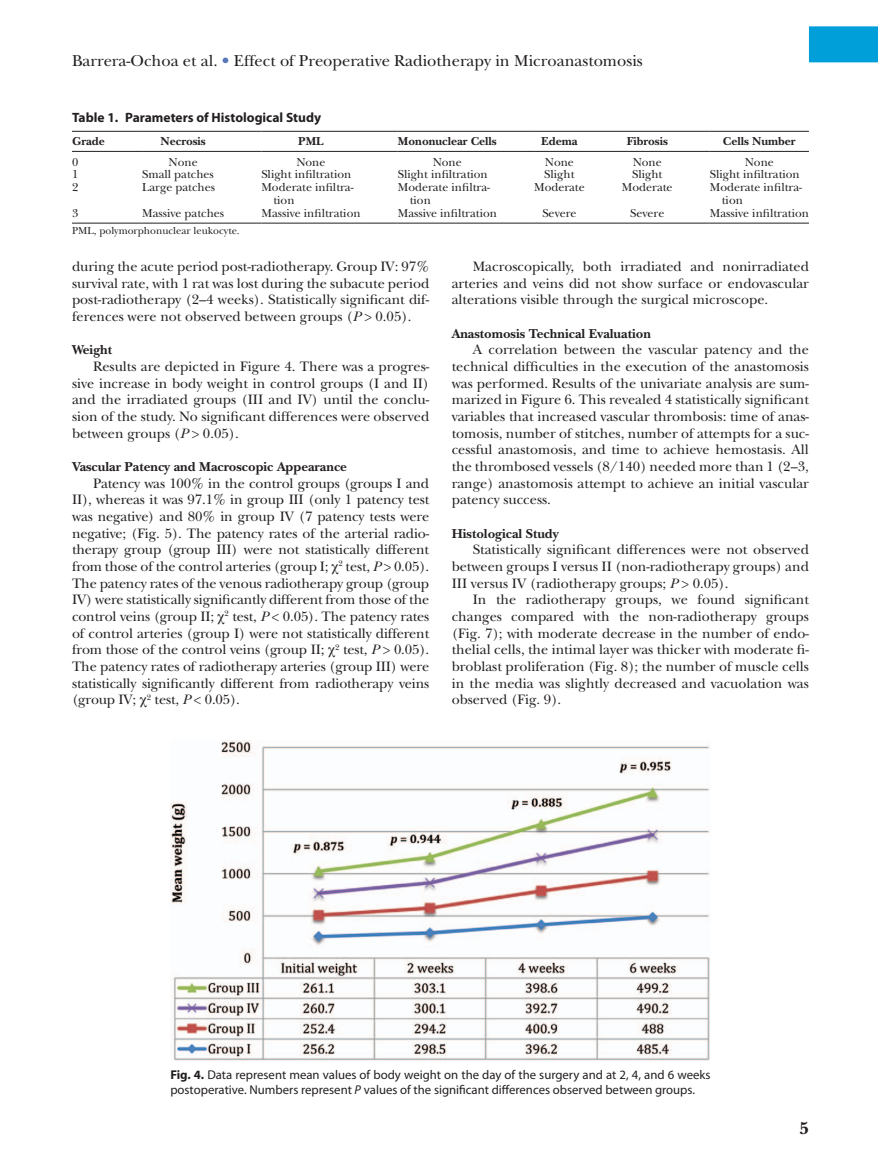
<style>
.page{position:relative;width:878px;height:1175px;background:#fff}
.page>*{position:absolute;margin:0;border:0;box-sizing:border-box;transform-origin:0 0}
.t1{font:700 18px "New Baskerville";color:#231f20}
.t2{font:16.5px "New Baskerville";color:#231f20}
.t3{font:14.25px/16.6px "New Baskerville";color:#231f20;text-align:justify}
.t4{font:700 13.5px "New Baskerville";color:#231f20}
.t5{font:700 13.5px "Myriad Pro";color:#231f20}
.t6{font:12.75px/15px "Myriad Pro";color:#231f20}
.t7{font:12px/13.5px "New Baskerville";color:#231f20}
.t8{font:700 12px "New Baskerville";color:#231f20}
.t9{font:10.5px "New Baskerville";color:#231f20}
.s1{color:#5876ba}
.s2{font-style:italic}
.s3{font-family:"Gandhari Unicode"}
.s4{font-weight:700}
</style>
<div class="page">
<div style="left:808px;top:26px;width:70px;height:36px;background:#009fda"></div>
<hr style="left:72px;top:131px;width:70px;height:1px;background:#231f20">
<hr style="left:142px;top:131px;width:119px;height:1px;background:#231f20">
<hr style="left:261px;top:131px;width:137px;height:1px;background:#231f20">
<hr style="left:398px;top:131px;width:136px;height:1px;background:#231f20">
<hr style="left:534px;top:131px;width:88px;height:1px;background:#231f20">
<hr style="left:622px;top:131px;width:87px;height:1px;background:#231f20">
<hr style="left:709px;top:131px;width:99px;height:1px;background:#231f20">
<hr style="left:72px;top:151px;width:70px;height:1px;background:#231f20">
<hr style="left:142px;top:151px;width:119px;height:1px;background:#231f20">
<hr style="left:261px;top:151px;width:137px;height:1px;background:#231f20">
<hr style="left:398px;top:151px;width:136px;height:1px;background:#231f20">
<hr style="left:534px;top:151px;width:88px;height:1px;background:#231f20">
<hr style="left:622px;top:151px;width:87px;height:1px;background:#231f20">
<hr style="left:709px;top:151px;width:99px;height:1px;background:#231f20">
<hr style="left:72px;top:223px;width:70px;height:1px;background:#231f20">
<hr style="left:142px;top:223px;width:119px;height:1px;background:#231f20">
<hr style="left:261px;top:223px;width:137px;height:1px;background:#231f20">
<hr style="left:398px;top:223px;width:136px;height:1px;background:#231f20">
<hr style="left:534px;top:223px;width:88px;height:1px;background:#231f20">
<hr style="left:622px;top:223px;width:87px;height:1px;background:#231f20">
<hr style="left:709px;top:223px;width:99px;height:1px;background:#231f20">
<img style="left:170px;top:740px;width:540px;height:321px">
<p class="t2" style="left:72px;top:51px;width:572px">Barrera-Ochoa et al. <span class="s1">•</span> Effect of Preoperative Radiotherapy in Microanastomosis</p>
<p class="t5" style="left:72px;top:109px;width:251px">Table 1. Parameters of Histological Study</p>
<p class="t8" style="left:72px;top:134px;width:34px">Grade</p>
<p class="t8" style="left:160px;top:134px;width:47px">Necrosis</p>
<p class="t8" style="left:298px;top:134px;width:27px">PML</p>
<p class="t8" style="left:398px;top:134px;width:100px">Mononuclear Cells</p>
<p class="t8" style="left:541px;top:134px;width:38px">Edema</p>
<p class="t8" style="left:626px;top:134px;width:43px">Fibrosis</p>
<p class="t8" style="left:723px;top:134px;width:74px">Cells Number</p>
<p class="t7" style="left:72px;top:155px;width:8px">0</p>
<p class="t7" style="left:169px;top:155px;width:31px">None</p>
<p class="t7" style="left:296px;top:155px;width:31px">None</p>
<p class="t7" style="left:433px;top:155px;width:31px">None</p>
<p class="t7" style="left:545px;top:155px;width:31px">None</p>
<p class="t7" style="left:632px;top:155px;width:31px">None</p>
<p class="t7" style="left:744px;top:155px;width:31px">None</p>
<p class="t7" style="left:72px;top:168px;width:8px">1</p>
<p class="t7" style="left:142px;top:168px;width:73px">Small patches</p>
<p class="t7" style="left:261px;top:168px;width:92px">Slight infiltration</p>
<p class="t7" style="left:398px;top:168px;width:91px">Slight infiltration</p>
<p class="t7" style="left:544px;top:168px;width:32px">Slight</p>
<p class="t7" style="left:632px;top:168px;width:32px">Slight</p>
<p class="t7" style="left:709px;top:168px;width:91px">Slight infiltration</p>
<p class="t7" style="left:72px;top:180px;width:8px">2</p>
<p class="t7" style="left:142px;top:180px;width:74px">Large patches</p>
<p class="t7" style="left:273px;top:180px;width:82px;text-indent:-12px">Moderate infiltra&shy;tion</p>
<p class="t7" style="left:410px;top:180px;width:82px;text-indent:-12px">Moderate infiltra&shy;tion</p>
<p class="t7" style="left:534px;top:180px;width:52px">Moderate</p>
<p class="t7" style="left:622px;top:180px;width:52px">Moderate</p>
<p class="t7" style="left:721px;top:180px;width:82px;text-indent:-12px">Moderate infiltra&shy;tion</p>
<p class="t7" style="left:72px;top:206px;width:8px">3</p>
<p class="t7" style="left:142px;top:206px;width:84px">Massive patches</p>
<p class="t7" style="left:261px;top:206px;width:101px">Massive infiltration</p>
<p class="t7" style="left:398px;top:206px;width:101px">Massive infiltration</p>
<p class="t7" style="left:542px;top:206px;width:36px">Severe</p>
<p class="t7" style="left:630px;top:206px;width:36px">Severe</p>
<p class="t7" style="left:709px;top:206px;width:101px">Massive infiltration</p>
<p class="t9" style="left:72px;top:224px;width:169px">PML, polymorphonuclear leukocyte.</p>
<p class="t3" style="left:72px;top:258px;width:359px">during the acute period post-radiotherapy. Group IV: 97% survival rate, with 1 rat was lost during the subacute period post-radiotherapy (2–4 weeks). Statistically significant dif&shy;ferences were not observed between groups (<span class="s2">P</span> &gt; 0.05).</p>
<p class="t4" style="left:72px;top:342px;width:41px">Weight</p>
<p class="t3" style="left:72px;top:358px;width:359px;text-indent:21px">Results are depicted in Figure 4. There was a progres&shy;sive increase in body weight in control groups (I and II) and the irradiated groups (III and IV) until the conclu&shy;sion of the study. No significant differences were observed between groups (<span class="s2">P</span> &gt; 0.05).</p>
<p class="t4" style="left:72px;top:458px;width:276px">Vascular Patency and Macroscopic Appearance</p>
<p class="t3" style="left:72px;top:475px;width:359px;text-indent:21px">Patency was 100% in the control groups (groups I and II), whereas it was 97.1% in group III (only 1 patency test was negative) and 80% in group IV (7 patency tests were negative; (Fig. 5). The patency rates of the arterial radio&shy;therapy group (group III) were not statistically different from those of the control arteries (group I; <span class="s3">χ</span><sup>2</sup> test, <span class="s2">P</span> &gt; 0.05).<br>The patency rates of the venous radiotherapy group (group IV) were statistically significantly different from those of the control veins (group II; <span class="s3">χ</span><sup>2</sup> test, <span class="s2">P</span> &lt; 0.05). The patency rates of control arteries (group I) were not statistically different from those of the control veins (group II; <span class="s3">χ</span><sup>2</sup> test, <span class="s2">P</span> &gt; 0.05).<br>The patency rates of radiotherapy arteries (group III) were statistically significantly different from radiotherapy veins (group IV; <span class="s3">χ</span><sup>2</sup> test, <span class="s2">P</span> &lt; 0.05).</p>
<p class="t3" style="left:451px;top:258px;width:359px;text-indent:21px">Macroscopically, both irradiated and nonirradiated arteries and veins did not show surface or endovascular alterations visible through the surgical microscope.</p>
<p class="t4" style="left:452px;top:325px;width:201px">Anastomosis Technical Evaluation</p>
<p class="t3" style="left:451px;top:341px;width:359px;text-indent:21px">A correlation between the vascular patency and the technical difficulties in the execution of the anastomosis was performed. Results of the univariate analysis are sum&shy;marized in Figure 6. This revealed 4 statistically significant variables that increased vascular thrombosis: time of anas&shy;tomosis, number of stitches, number of attempts for a suc&shy;cessful anastomosis, and time to achieve hemostasis. All the thrombosed vessels (8/140) needed more than 1 (2–3, range) anastomosis attempt to achieve an initial vascular patency success.</p>
<p class="t4" style="left:452px;top:525px;width:108px">Histological Study</p>
<p class="t3" style="left:451px;top:541px;width:359px;text-indent:21px">Statistically significant differences were not observed between groups I versus II (non-radiotherapy groups) and III versus IV (radiotherapy groups; <span class="s2">P</span> &gt; 0.05).</p>
<p class="t3" style="left:451px;top:591px;width:359px;text-indent:21px">In the radiotherapy groups, we found significant changes compared with the non-radiotherapy groups (Fig. 7); with moderate decrease in the number of endo&shy;thelial cells, the intimal layer was thicker with moderate fi&shy;broblast proliferation (Fig. 8); the number of muscle cells in the media was slightly decreased and vacuolation was observed (Fig. 9).</p>
<p class="t6" style="left:170px;top:1067px;width:541px"><span class="s4">Fig. 4.</span> Data represent mean values of body weight on the day of the surgery and at 2, 4, and 6 weeks postoperative. Numbers represent <span class="s2">P</span> values of the significant differences observed between groups.</p>
<p class="t1" style="left:799px;top:1118px;width:11px">5</p>
</div>
